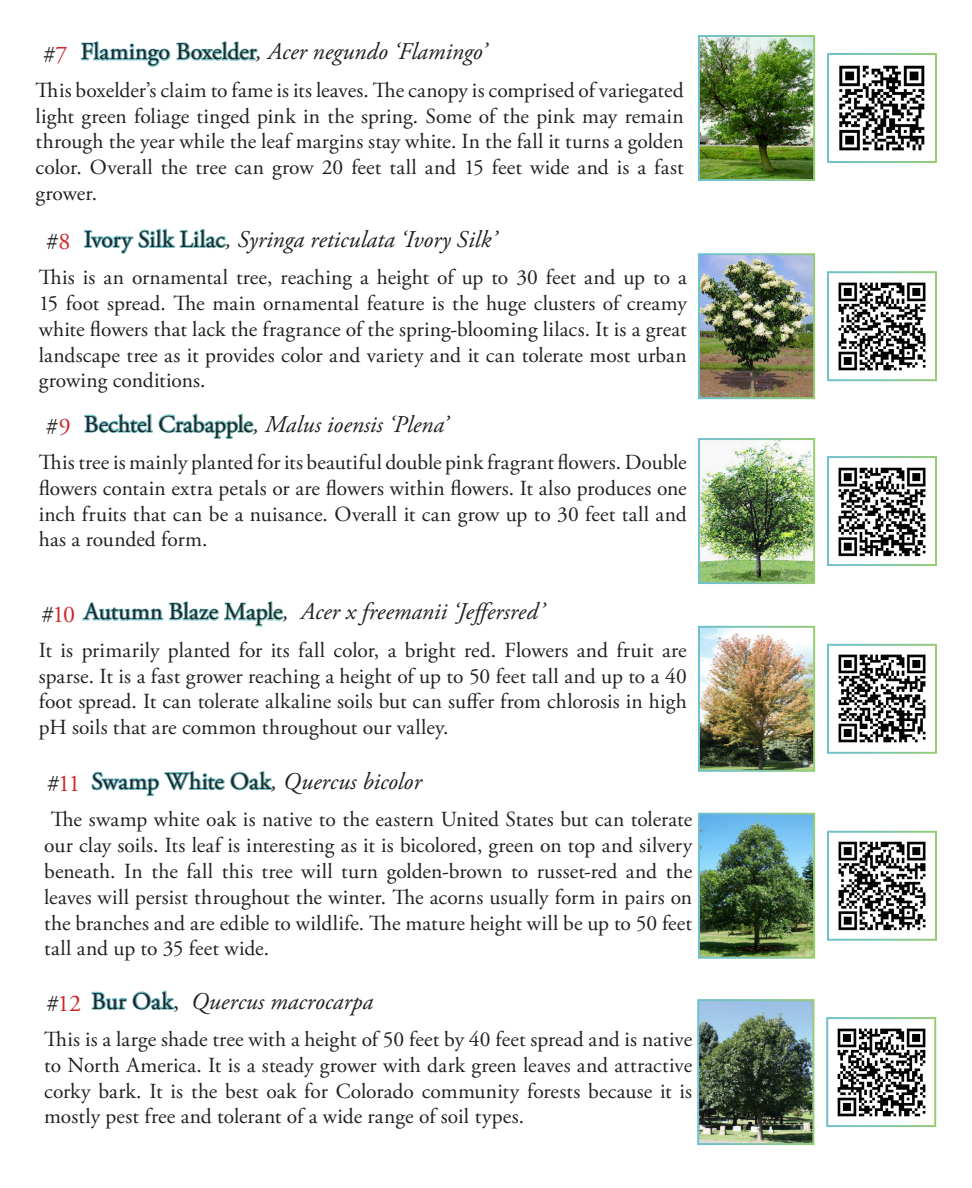
<style>
.page{position:relative;width:972px;height:1188px;background:#fff}
.page>*{position:absolute;margin:0;border:0;box-sizing:border-box;transform-origin:0 0}
.t1{font:italic 24px "Adobe Garamond Pro";color:#231f20}
.t2{font:24px "Adobe Garamond Pro";color:#d1232a}
.t3{font:24px "Adobe Garamond Pro";color:#231f20}
.t4{font:21.6px/25.8px "Adobe Garamond Pro";letter-spacing:.005em;color:#231f20;text-align:justify}
.s1{color:#d1232a}
.s2{font-style:normal}
.s3{color:#231f20}
</style>
<div class="page">
<img style="left:701px;top:816px;width:111px;height:140px">
<img style="left:838px;top:841px;width:88px;height:90px">
<div style="left:827px;top:831px;width:110px;height:110px;border:2px solid #fff"></div>
<img style="left:701px;top:629px;width:111px;height:140px">
<img style="left:838px;top:654px;width:88px;height:89px">
<div style="left:827px;top:644px;width:110px;height:110px;border:2px solid #fff"></div>
<svg style="left:80px;top:41px;width:204px;height:970px"></svg>
<img style="left:701px;top:441px;width:111px;height:140px">
<div style="left:698px;top:438px;width:117px;height:146px;border:2px solid #fff"></div>
<img style="left:838px;top:467px;width:88px;height:90px">
<div style="left:827px;top:456px;width:110px;height:110px;border:2px solid #fff"></div>
<img style="left:701px;top:256px;width:111px;height:140px">
<img style="left:838px;top:282px;width:88px;height:89px">
<div style="left:827px;top:271px;width:110px;height:110px;border:2px solid #fff"></div>
<img style="left:701px;top:38px;width:111px;height:140px">
<img style="left:839px;top:65px;width:86px;height:86px">
<div style="left:827px;top:53px;width:110px;height:110px;border:2px solid #fff"></div>
<img style="left:700px;top:1002px;width:111px;height:140px">
<img style="left:837px;top:1028px;width:89px;height:89px">
<div style="left:826px;top:1017px;width:110px;height:110px;border:2px solid #fff"></div>
<p class="t3" style="left:43px;top:40px;width:26px">#<span class="s1">7</span></p>
<p class="t1" style="left:81px;top:37px;width:407px"><span class="s2">Flamingo Boxelder</span>, Acer negundo ‘Flamingo’</p>
<p class="t4" style="left:36px;top:78px;width:650px">This boxelder’s claim to fame is its leaves. The canopy is comprised of variegated light green foliage tinged pink in the spring. Some of the pink may remain through the year while the leaf margins stay white. In the fall it turns a golden color. Overall the tree can grow 20 feet tall and 15 feet wide and is a fast grower.</p>
<p class="t3" style="left:47px;top:227px;width:26px">#<span class="s1">8</span></p>
<p class="t1" style="left:84px;top:225px;width:414px"><span class="s2">Ivory Silk Lilac</span>, Syringa reticulata ‘Ivory Silk’</p>
<p class="t4" style="left:39px;top:265px;width:650px">This is an ornamental tree, reaching a height of up to 30 feet and up to a 15 foot spread. The main ornamental feature is the huge clusters of creamy white flowers that lack the fragrance of the spring-blooming lilacs. It is a great landscape tree as it provides color and variety and it can tolerate most urban growing conditions.</p>
<p class="t3" style="left:46px;top:412px;width:26px">#<span class="s1">9</span></p>
<p class="t1" style="left:84px;top:410px;width:365px"><span class="s2">Bechtel Crabapple</span>, Malus ioensis ‘Plena’</p>
<p class="t4" style="left:39px;top:450px;width:650px">This tree is mainly planted for its beautiful double pink fragrant flowers. Double flowers contain extra petals or are flowers within flowers. It also produces one inch fruits that can be a nuisance. Overall it can grow up to 30 feet tall and has a rounded form.</p>
<p class="t2" style="left:42px;top:600px;width:35px"><span class="s3">#</span>10</p>
<p class="t1" style="left:84px;top:597px;width:461px"><span class="s2">Autumn Blaze Maple</span>, Acer x freemanii ‘Jeffersred’</p>
<p class="t4" style="left:39px;top:638px;width:650px">It is primarily planted for its fall color, a bright red. Flowers and fruit are sparse. It is a fast grower reaching a height of up to 50 feet tall and up to a 40 foot spread. It can tolerate alkaline soils but can suffer from chlorosis in high pH soils that are common throughout our valley.</p>
<p class="t2" style="left:47px;top:769px;width:34px"><span class="s3">#</span>11</p>
<p class="t1" style="left:91px;top:767px;width:332px"><span class="s2">Swamp White Oak</span>, Quercus bicolor</p>
<p class="t4" style="left:44px;top:807px;width:650px;text-indent:7px">The swamp white oak is native to the eastern United States but can tolerate our clay soils. Its leaf is interesting as it is bicolored, green on top and silvery beneath. In the fall this tree will turn golden-brown to russet-red and the leaves will persist throughout the winter. The acorns usually form in pairs on the branches and are edible to wildlife. The mature height will be up to 50 feet tall and up to 35 feet wide.</p>
<p class="t2" style="left:47px;top:989px;width:36px"><span class="s3">#</span>12</p>
<p class="t1" style="left:91px;top:987px;width:283px"><span class="s2">Bur Oak,</span> Quercus macrocarpa</p>
<p class="t4" style="left:44px;top:1027px;width:650px">This is a large shade tree with a height of 50 feet by 40 feet spread and is native to North America. It is a steady grower with dark green leaves and attractive corky bark. It is the best oak for Colorado community forests because it is mostly pest free and tolerant of a wide range of soil types.</p>
</div>
